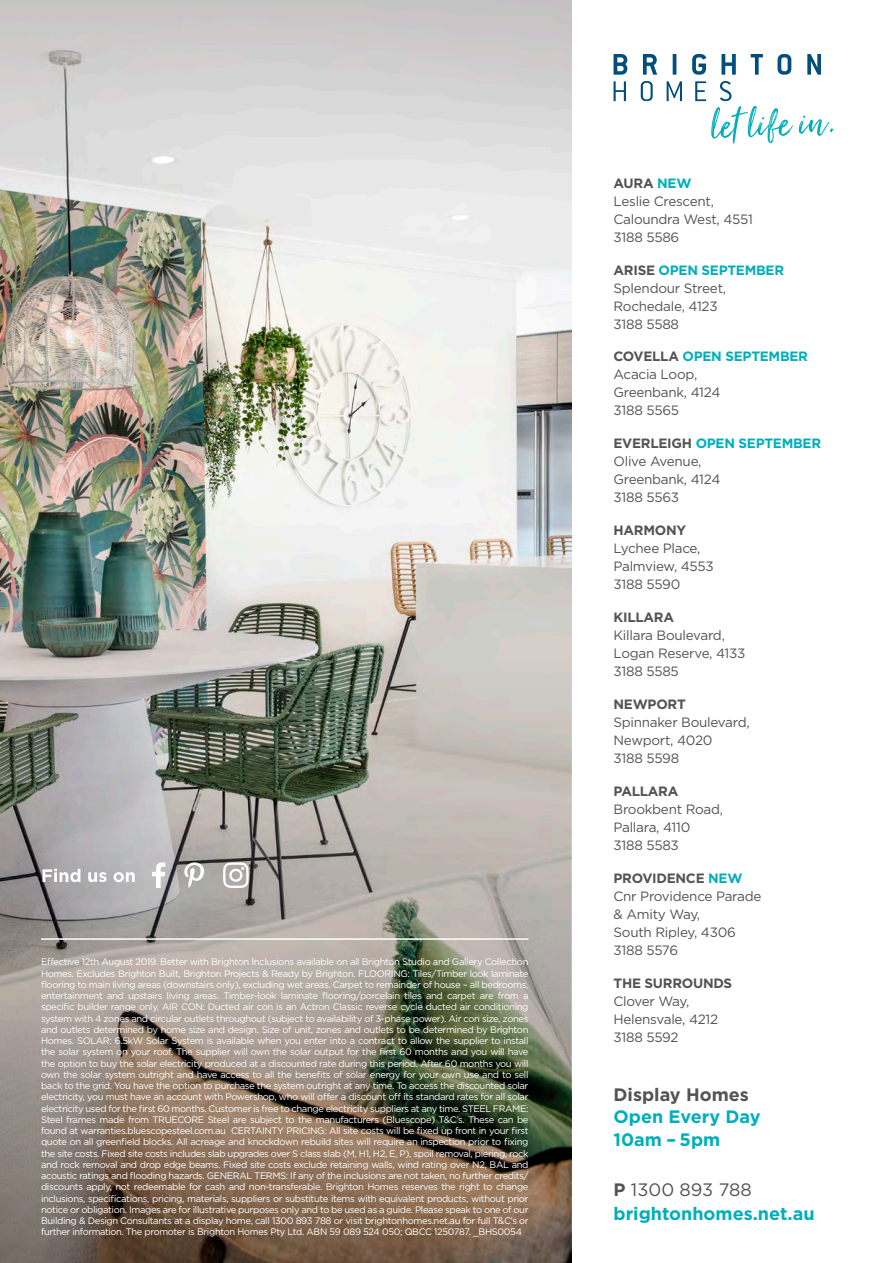
<style>
.page{position:relative;width:893px;height:1263px;background:#fff}
.page>*{position:absolute;margin:0;border:0;box-sizing:border-box;transform-origin:0 0}
.t1{font:700 18px/22.5px "Gotham";color:#00aebb}
.address{font:13.5px/18px "Gotham";letter-spacing:-.02em;color:#535355}
.t2{font:9.45px/11.2px "Gotham";letter-spacing:-.03em;color:#fff;text-align:justify}
.s1{font-weight:700}
.s2{font-weight:700;color:#00aebb}
.s3{color:#535355}
.s4{font-weight:400;color:#535355}
</style>
<div class="page">
<img style="left:0;top:0;width:571px;height:646px">
<img style="left:0;top:646px;width:571px;height:617px">
<svg style="left:799px;top:115px;width:34px;height:21px"></svg>
<svg style="left:613px;top:54px;width:14px;height:21px"></svg>
<svg style="left:643px;top:54px;width:14px;height:21px"></svg>
<hr style="left:673px;top:54px;width:3px;height:21px;background:#014e7d">
<svg style="left:692px;top:54px;width:14px;height:21px"></svg>
<svg style="left:721px;top:54px;width:15px;height:21px"></svg>
<svg style="left:751px;top:54px;width:12px;height:21px"></svg>
<svg style="left:778px;top:54px;width:13px;height:21px"></svg>
<svg style="left:613px;top:81px;width:13px;height:20px"></svg>
<svg style="left:641px;top:81px;width:12px;height:20px"></svg>
<svg style="left:667px;top:81px;width:15px;height:20px"></svg>
<svg style="left:807px;top:54px;width:14px;height:21px"></svg>
<svg style="left:695px;top:81px;width:98px;height:63px"></svg>
<hr style="left:41px;top:938px;width:487px;height:2px;background:#fff">
<svg style="left:43px;top:869px;width:92px;height:13px"></svg>
<svg style="left:152px;top:862px;width:13px;height:26px"></svg>
<svg style="left:184px;top:862px;width:20px;height:26px"></svg>
<svg style="left:223px;top:862px;width:26px;height:26px"></svg>
<p class="t2" style="left:41px;top:956px;width:489px">Effective 12th August 2019. Better with Brighton Inclusions available on all Brighton Studio and Gallery Collection Homes. Excludes Brighton Built, Brighton Projects &amp; Ready by Brighton. FLOORING: Tiles/Timber look laminate flooring to main living areas (downstairs only), excluding wet areas. Carpet to remainder of house – all bedrooms, entertainment and upstairs living areas. Timber-look laminate flooring/porcelain tiles and carpet are from a specific builder range only. AIR CON: Ducted air con is an Actron Classic reverse cycle ducted air conditioning system with 4 zones and circular outlets throughout (subject to availability of 3-phase power). Air con size, zones and outlets determined by home size and design. Size of unit, zones and outlets to be determined by Brighton Homes. SOLAR: 6.5kW Solar System is available when you enter into a contract to allow the supplier to install the solar system on your roof. The supplier will own the solar output for the first 60 months and you will have the option to buy the solar electricity produced at a discounted rate during this period. After 60 months you will own the solar system outright and have access to all the benefits of solar energy for your own use and to sell back to the grid. You have the option to purchase the system outright at any time. To access the discounted solar electricity, you must have an account with Powershop, who will offer a discount off its standard rates for all solar electricity used for the first 60 months. Customer is free to change electricity suppliers at any time. STEEL FRAME:<br>Steel frames made from TRUECORE Steel are subject to the manufacturers (Bluescope) T&amp;C’s. These can be found at warranties.bluescopesteel.com.au CERTAINTY PRICING: All site costs will be fixed up front in your first quote on all greenfield blocks. All acreage and knockdown rebuild sites will require an inspection prior to fixing the site costs. Fixed site costs includes slab upgrades over S class slab (M, H1, H2, E, P), spoil removal, piering, rock and rock removal and drop edge beams. Fixed site costs exclude retaining walls, wind rating over N2, BAL and acoustic ratings and flooding hazards. GENERAL TERMS: If any of the inclusions are not taken, no further credits/ discounts apply, not redeemable for cash and non-transferable. Brighton Homes reserves the right to change inclusions, specifications, pricing, materials, suppliers or substitute items with equivalent products, without prior notice or obligation. Images are for illustrative purposes only and to be used as a guide. Please speak to one of our Building &amp; Design Consultants at a display home, call 1300 893 788 or visit brightonhomes.net.au for full T&amp;C’s or further information. The promoter is Brighton Homes Pty Ltd. ABN 59 089 524 050; QBCC 1250787. _BHS0054</p>
<p class="address" style="left:613px;top:174px;width:141px"><span class="s1">AURA</span> <span class="s2">NEW<br></span>Leslie Crescent,<br>Caloundra West, 4551<br>3188 5586</p>
<p class="address" style="left:613px;top:260px;width:172px"><span class="s1">ARISE</span> <span class="s2">OPEN SEPTEMBER<br></span>Splendour Street,<br>Rochedale, 4123<br>3188 5588</p>
<p class="address" style="left:613px;top:347px;width:196px"><span class="s1">COVELLA</span> <span class="s2">OPEN SEPTEMBER<br></span>Acacia Loop,<br>Greenbank, 4124<br>3188 5565</p>
<p class="address" style="left:613px;top:434px;width:209px"><span class="s1">EVERLEIGH</span> <span class="s2">OPEN SEPTEMBER<br></span>Olive Avenue,<br>Greenbank, 4124<br>3188 5563</p>
<p class="address" style="left:613px;top:521px;width:102px"><span class="s1">HARMONY<br></span>Lychee Place,<br>Palmview, 4553<br>3188 5590</p>
<p class="address" style="left:613px;top:608px;width:133px"><span class="s1">KILLARA<br></span>Killara Boulevard,<br>Logan Reserve, 4133<br>3188 5585</p>
<p class="address" style="left:613px;top:695px;width:138px"><span class="s1">NEWPORT<br></span>Spinnaker Boulevard,<br>Newport, 4020<br>3188 5598</p>
<p class="address" style="left:613px;top:782px;width:111px"><span class="s1">PALLARA<br></span>Brookbent Road,<br>Pallara, 4110<br>3188 5583</p>
<p class="address" style="left:613px;top:869px;width:149px"><span class="s1">PROVIDENCE</span> <span class="s2">NEW<br></span>Cnr Providence Parade &amp; Amity Way,<br>South Ripley, 4306<br>3188 5576</p>
<p class="address" style="left:613px;top:973px;width:120px"><span class="s1">THE SURROUNDS<br></span>Clover Way,<br>Helensvale, 4212<br>3188 5592</p>
<p class="t1" style="left:613px;top:1083px;width:149px"><span class="s3">Display Homes<br></span>Open Every Day<br>10am – 5pm</p>
<p class="t1" style="left:613px;top:1178px;width:203px;line-height:24px"><span class="s3">P</span> <span class="s4">1300 893 788 </span>brightonhomes.net.au</p>
</div>
